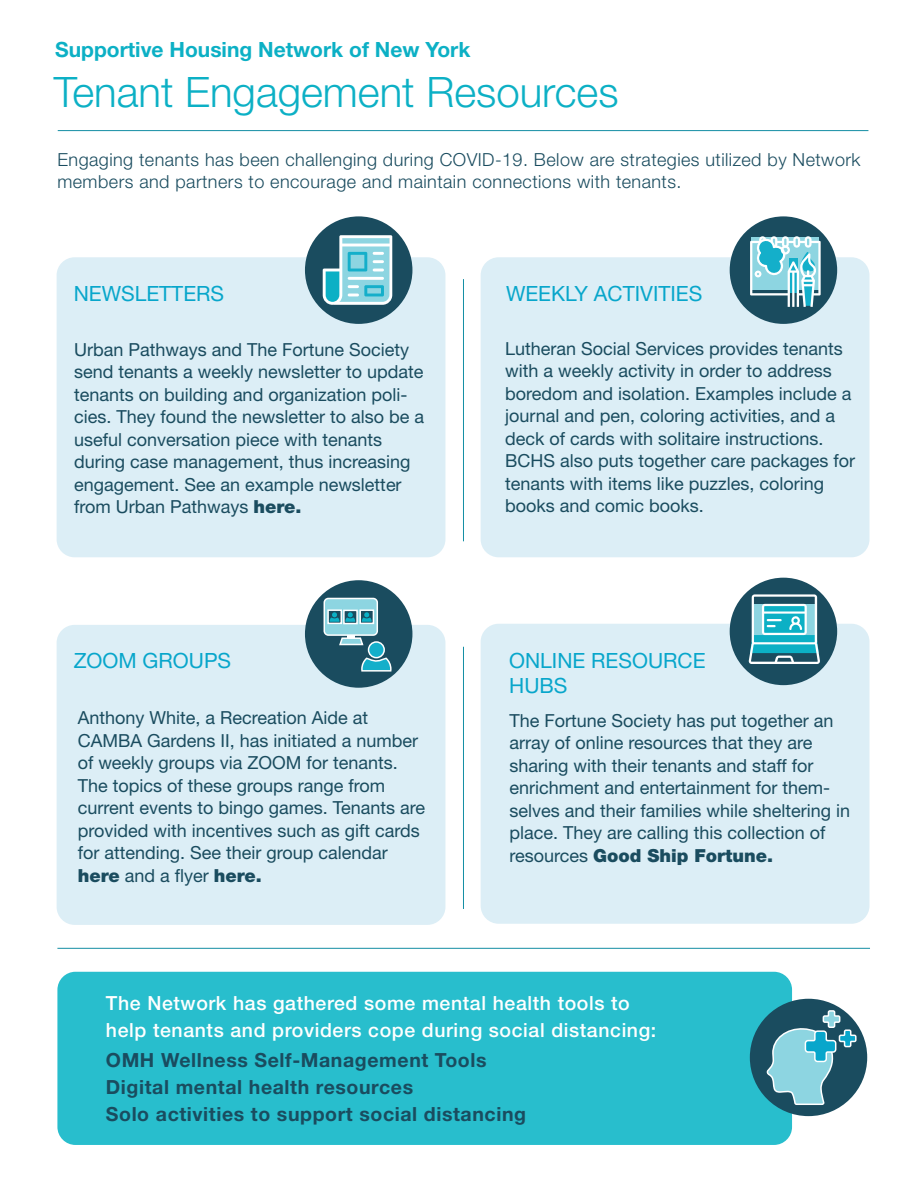
<style>
.page{position:relative;width:918px;height:1188px;background:#fff}
.page>*{position:absolute;margin:0;border:0;box-sizing:border-box;transform-origin:0 0}
.t1{font:300 42px "Helvetica Neue";color:#0cb0c5}
.t2{font:21px/25.2px "Helvetica Neue";color:#08a6cb}
.t3{font:700 21px "Helvetica Neue";color:#0cb0c5}
.t4{font:700 19.5px/27px "Helvetica Neue";letter-spacing:.03em;color:#1a4c5f}
.t5{font:500 19.5px/27px "Helvetica Neue";letter-spacing:.03em;color:#fff}
.t6{font:18px/22.5px "Helvetica Neue";color:#1a4c5f}
.t7{font:300 18px/21.6px "Helvetica Neue";letter-spacing:.025em;color:#1a4c5f}
.s1{font-weight:900}
</style>
<div class="page">
<div style="left:481px;top:257px;width:389px;height:300px;background:#dceef6;border-radius:18px"></div>
<div style="left:730px;top:216px;width:107px;height:108px;background:#1a4c5f;border-radius:50%"></div>
<div style="left:57px;top:257px;width:388px;height:300px;background:#dceef6;border-radius:18px"></div>
<div style="left:57px;top:625px;width:388px;height:300px;background:#dceef6;border-radius:18px"></div>
<div style="left:57px;top:972px;width:735px;height:173px;background:#28becd;border-radius:18px"></div>
<div style="left:481px;top:624px;width:389px;height:300px;background:#dceef6;border-radius:18px"></div>
<div style="left:305px;top:216px;width:107px;height:108px;background:#1a4c5f;border-radius:50%"></div>
<div style="left:305px;top:580px;width:107px;height:108px;background:#1a4c5f;border-radius:50%"></div>
<div style="left:730px;top:578px;width:107px;height:107px;background:#1a4c5f;border-radius:50%"></div>
<div style="left:750px;top:999px;width:117px;height:117px;background:#1a4c5f;border-radius:50%"></div>
<svg style="left:323px;top:235px;width:69px;height:70px;background:#88c8d4"></svg>
<hr style="left:463px;top:279px;width:1px;height:262px;background:#148ea4">
<hr style="left:463px;top:647px;width:1px;height:262px;background:#148ea4">
<hr style="left:58px;top:130px;width:810px;height:1px;background:#148ea4">
<svg style="left:750px;top:236px;width:71px;height:71px"></svg>
<svg style="left:323px;top:597px;width:55px;height:49px"></svg>
<svg style="left:361px;top:657px;width:31px;height:15px"></svg>
<div style="left:369px;top:642px;width:15px;height:16px;background:#14afca;border-radius:50%"></div>
<div style="left:368px;top:641px;width:17px;height:17px;border:2px solid #fff;border-radius:50%"></div>
<svg style="left:749px;top:594px;width:71px;height:70px"></svg>
<svg style="left:767px;top:1009px;width:90px;height:97px"></svg>
<hr style="left:57px;top:948px;width:813px;height:1px;background:#148ea4">
<p class="t3" style="left:55px;top:36px;width:417px">Supportive Housing Network of New York</p>
<h1 class="t1" style="left:54px;top:66px;width:566px">Tenant Engagement Resources</h1>
<p class="t7" style="left:57px;top:149px;width:805px">Engaging tenants has been challenging during COVID-19. Below are strategies utilized by Network members and partners to encourage and maintain connections with tenants.</p>
<p class="t2" style="left:74px;top:280px;width:152px">NEWSLETTERS</p>
<p class="t2" style="left:506px;top:280px;width:198px">WEEKLY ACTIVITIES</p>
<p class="t6" style="left:74px;top:338px;width:352px">Urban Pathways and The Fortune Society send tenants a weekly newsletter to update tenants on building and organization poli&shy;cies. They found the newsletter to also be a useful conversation piece with tenants during case management, thus increasing engagement. See an example newsletter from Urban Pathways <span class="s1">here.</span></p>
<p class="t6" style="left:505px;top:337px;width:352px">Lutheran Social Services provides tenants with a weekly activity in order to address boredom and isolation. Examples include a journal and pen, coloring activities, and a deck of cards with solitaire instructions.<br>BCHS also puts together care packages for tenants with items like puzzles, coloring books and comic books.</p>
<p class="t2" style="left:74px;top:648px;width:159px">ZOOM GROUPS</p>
<p class="t2" style="left:509px;top:648px;width:198px">ONLINE RESOURCE<br>HUBS</p>
<p class="t6" style="left:78px;top:707px;width:349px">Anthony White, a Recreation Aide at CAMBA Gardens II, has initiated a number of weekly groups via ZOOM for tenants.<br>The topics of these groups range from current events to bingo games. Tenants are provided with incentives such as gift cards for attending. See their group calendar <span class="s1">here</span> and a flyer <span class="s1">here.</span></p>
<p class="t6" style="left:510px;top:709px;width:342px">The Fortune Society has put together an array of online resources that they are sharing with their tenants and staff for enrichment and entertainment for them&shy;selves and their families while sheltering in place. They are calling this collection of resources <span class="s1">Good Ship Fortune.</span></p>
<p class="t5" style="left:106px;top:989px;width:552px">The Network has gathered some mental health tools to help tenants and providers cope during social distancing:</p>
<p class="t4" style="left:106px;top:1046px;width:422px">OMH Wellness Self-Management Tools<br>Digital mental health resources<br>Solo activities to support social distancing</p>
</div>
